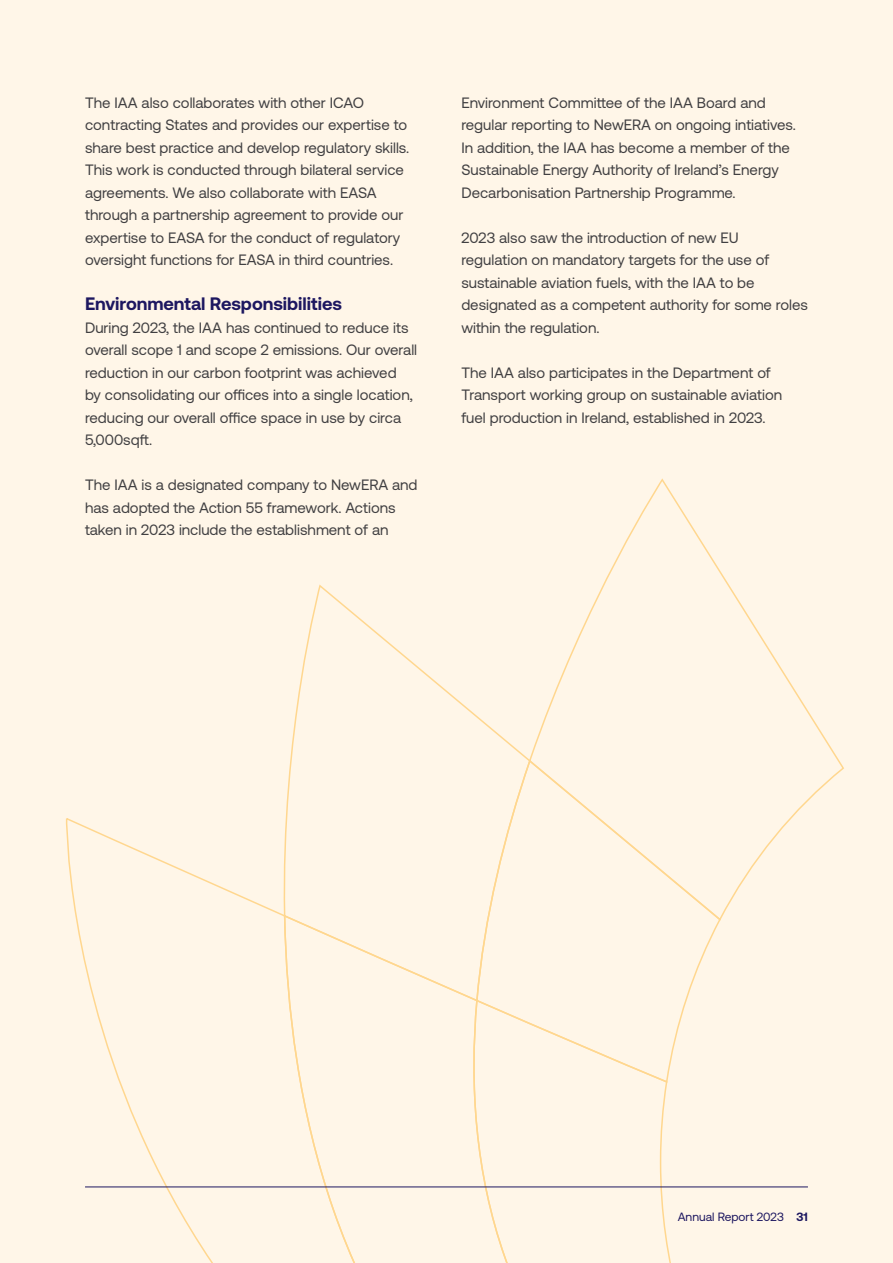
<style>
.page{position:relative;width:893px;height:1263px;background:#fff6e8}
.page>*{position:absolute;margin:0;border:0;box-sizing:border-box;transform-origin:0 0}
.t1{font:700 18px "Aeonik";color:#1d1760}
.t2{font:15px/22.5px "Aeonik";color:#414042}
.t3{font:12px "Aeonik";color:#1d1760}
.s1{font-weight:700}
</style>
<div class="page">
<svg style="left:285px;top:584px;width:242px;height:233px"></svg>
<svg style="left:475px;top:758px;width:53px;height:59px"></svg>
<svg style="left:65px;top:817px;width:448px;height:446px"></svg>
<svg style="left:283px;top:913px;width:525px;height:350px"></svg>
<svg style="left:528px;top:480px;width:316px;height:442px"></svg>
<hr style="left:85px;top:1186px;width:723px;height:1px;background:#1d1760">
<p class="t2" style="left:85px;top:91px;width:326px">The IAA also collaborates with other ICAO contracting States and provides our expertise to share best practice and develop regulatory skills.<br>This work is conducted through bilateral service agreements. We also collaborate with EASA through a partnership agreement to provide our expertise to EASA for the conduct of regulatory oversight functions for EASA in third countries.</p>
<h3 class="t1" style="left:85px;top:294px;width:258px">Environmental Responsibilities</h3>
<p class="t2" style="left:85px;top:316px;width:334px">During 2023, the IAA has continued to reduce its overall scope 1 and scope 2 emissions. Our overall reduction in our carbon footprint was achieved<br>by consolidating our offices into a single location, reducing our overall office space in use by circa 5,000sqft.</p>
<p class="t2" style="left:85px;top:474px;width:334px">The IAA is a designated company to NewERA and has adopted the Action 55 framework. Actions taken in 2023 include the establishment of an</p>
<p class="t2" style="left:461px;top:91px;width:336px">Environment Committee of the IAA Board and regular reporting to NewERA on ongoing intiatives.<br>In addition, the IAA has become a member of the Sustainable Energy Authority of Ireland’s Energy Decarbonisation Partnership Programme.</p>
<p class="t2" style="left:461px;top:226px;width:348px">2023 also saw the introduction of new EU regulation on mandatory targets for the use of sustainable aviation fuels, with the IAA to be designated as a competent authority for some roles within the regulation.</p>
<p class="t2" style="left:461px;top:361px;width:322px">The IAA also participates in the Department of<br>Transport working group on sustainable aviation fuel production in Ireland, established in 2023.</p>
<p class="t3" style="left:678px;top:1210px;width:132px">Annual Report 2023 <span class="s1">31</span></p>
</div>
